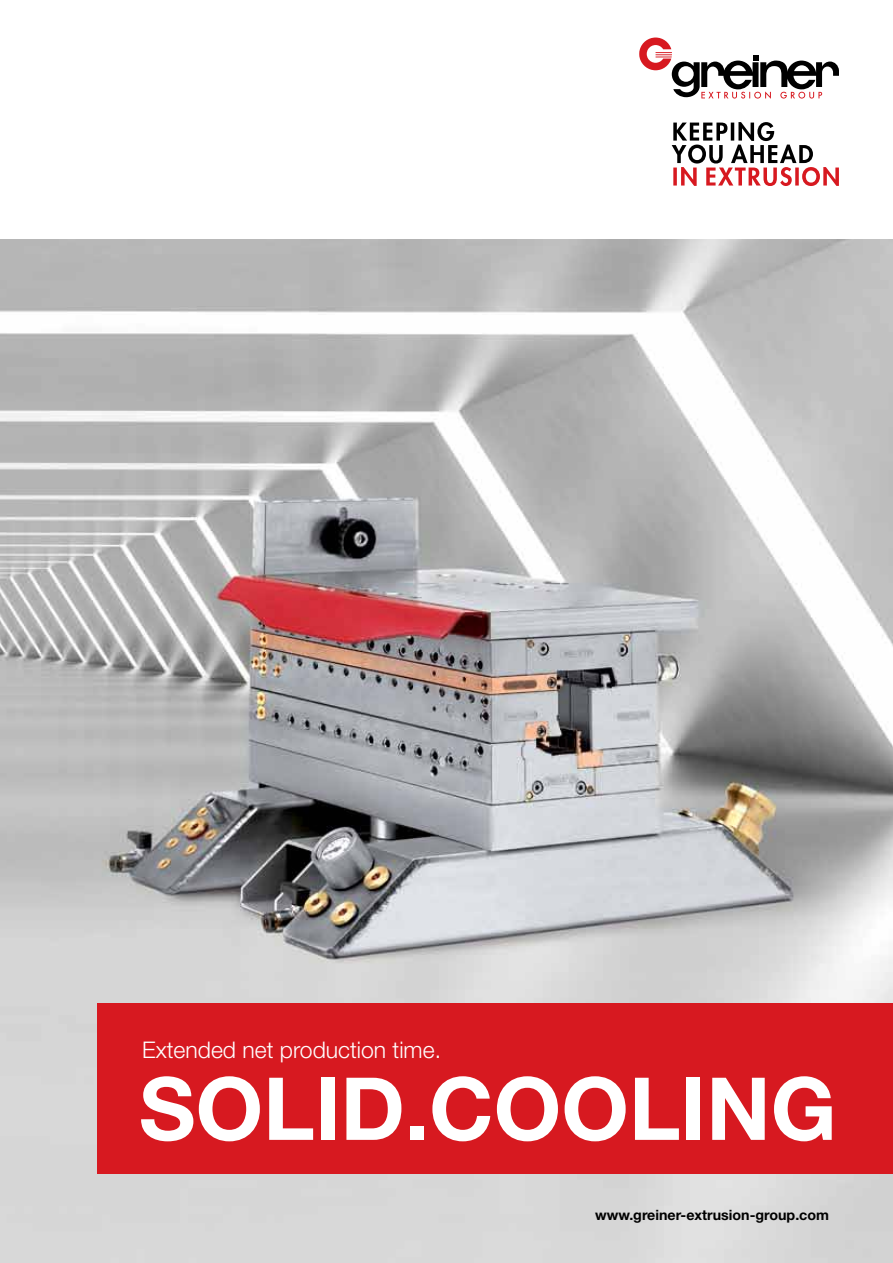
<style>
.page{position:relative;width:893px;height:1263px;background:#fff}
.page>*{position:absolute;margin:0;border:0;box-sizing:border-box;transform-origin:0 0}
.t1{font:700 87px "Helvetica Neue LT Pro";color:#fff}
.t2{font:300 22.95px "Helvetica Neue LT Pro";color:#fff}
.t3{font:700 14.25px "Helvetica Neue LT Pro";color:#000}
</style>
<div class="page">
<img style="left:0;top:240px;width:893px;height:1023px">
<div style="left:98px;top:1003px;width:795px;height:170px;background:#d71920"></div>
<svg style="left:639px;top:38px;width:200px;height:61px"></svg>
<svg style="left:672px;top:122px;width:167px;height:64px"></svg>
<h2 class="t2" style="left:142px;top:1036px;width:300px">Extended net production time.</h2>
<h1 class="t1" style="left:139px;top:1054px;width:699px">Solid.Cooling</h1>
<p class="t3" style="left:595px;top:1206px;width:235px">www.greiner-extrusion-group.com</p>
</div>
